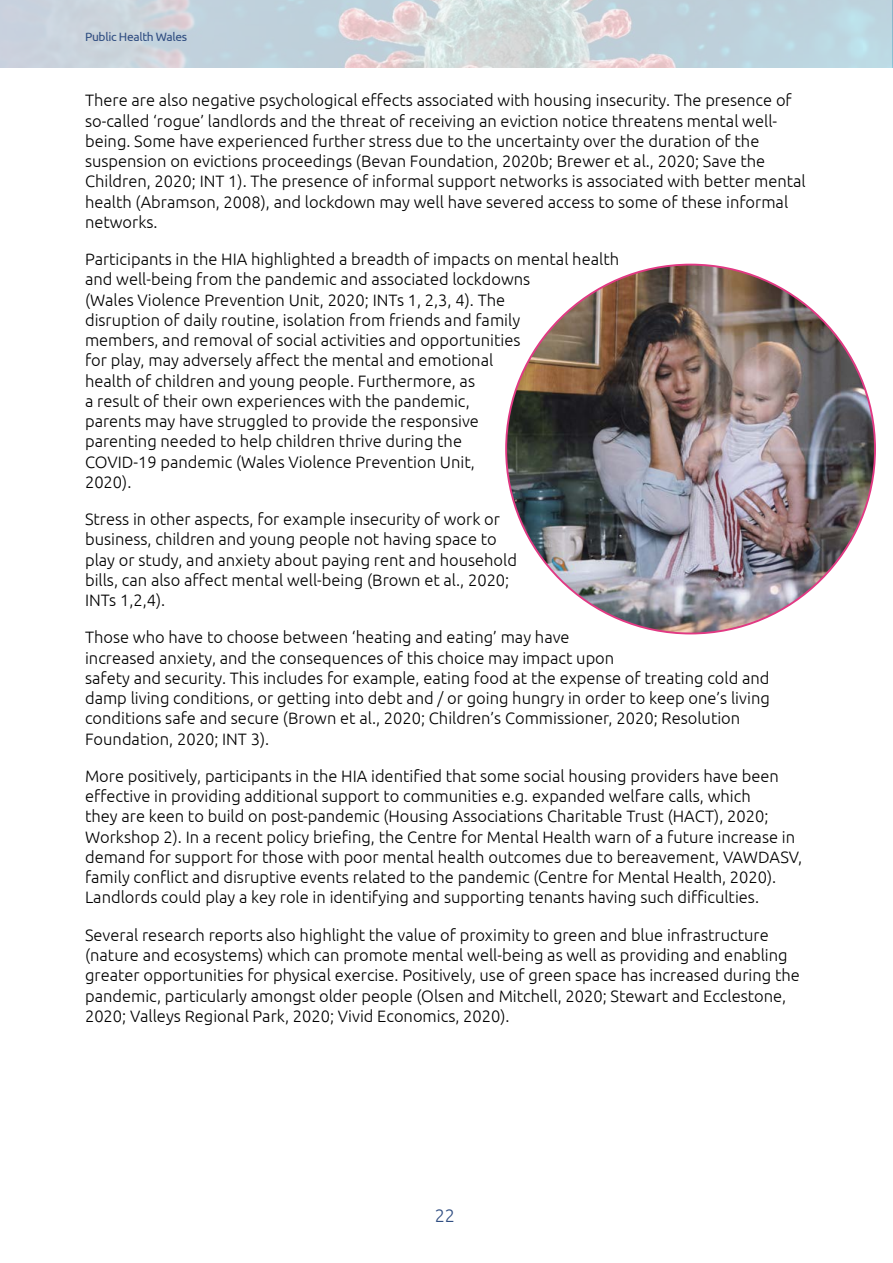
<style>
.page{position:relative;width:893px;height:1263px;background:#fff}
.page>*{position:absolute;margin:0;border:0;box-sizing:border-box;transform-origin:0 0}
.t1{font:300 18px "Ubuntu";color:#304e82}
.Body_copy{font:300 16.5px/20.2px "Ubuntu";color:#000}
.t2{font:12px "Ubuntu";letter-spacing:-.025em;color:#304e82}
</style>
<div class="page">
<img style="left:0;top:0;width:892px;height:67px">
<hr style="left:892px;top:0;width:1px;height:67px;background:#8cb8cb">
<img style="left:506px;top:265px;width:369px;height:368px;border-radius:184px">
<p class="t2" style="left:85px;top:30px;width:104px">Public Health Wales</p>
<p class="Body_copy" style="left:85px;top:90px;width:722px">There are also negative psychological effects associated with housing insecurity. The presence of so-called ‘rogue’ landlords and the threat of receiving an eviction notice threatens mental well&shy;being. Some have experienced further stress due to the uncertainty over the duration of the suspension on evictions proceedings (Bevan Foundation, 2020b; Brewer et al., 2020; Save the Children, 2020; INT 1). The presence of informal support networks is associated with better mental health (Abramson, 2008), and lockdown may well have severed access to some of these informal networks.</p>
<p class="Body_copy" style="left:85px;top:249px;width:536px">Participants in the HIA highlighted a breadth of impacts on mental health and well-being from the pandemic and associated lockdowns<br>(Wales Violence Prevention Unit, 2020; INTs 1, 2,3, 4). The<br>disruption of daily routine, isolation from friends and family<br>members, and removal of social activities and opportunities<br>for play, may adversely affect the mental and emotional<br>health of children and young people. Furthermore, as<br>a result of their own experiences with the pandemic,<br>parents may have struggled to provide the responsive<br>parenting needed to help children thrive during the<br>COVID-19 pandemic (Wales Violence Prevention Unit,<br>2020).</p>
<p class="Body_copy" style="left:85px;top:509px;width:434px">Stress in other aspects, for example insecurity of work or business, children and young people not having space to play or study, and anxiety about paying rent and household bills, can also affect mental well-being (Brown et al., 2020; INTs 1,2,4).</p>
<p class="Body_copy" style="left:85px;top:627px;width:686px">Those who have to choose between ‘heating and eating’ may have<br>increased anxiety, and the consequences of this choice may impact upon<br>safety and security. This includes for example, eating food at the expense of treating cold and damp living conditions, or getting into debt and / or going hungry in order to keep one’s living conditions safe and secure (Brown et al., 2020; Children’s Commissioner, 2020; Resolution Foundation, 2020; INT 3).</p>
<p class="Body_copy" style="left:85px;top:765px;width:719px">More positively, participants in the HIA identified that some social housing providers have been effective in providing additional support to communities e.g. expanded welfare calls, which<br>they are keen to build on post-pandemic (Housing Associations Charitable Trust (HACT), 2020; Workshop 2). In a recent policy briefing, the Centre for Mental Health warn of a future increase in demand for support for those with poor mental health outcomes due to bereavement, VAWDASV, family conflict and disruptive events related to the pandemic (Centre for Mental Health, 2020).<br>Landlords could play a key role in identifying and supporting tenants having such difficulties.</p>
<p class="Body_copy" style="left:85px;top:924px;width:716px">Several research reports also highlight the value of proximity to green and blue infrastructure (nature and ecosystems) which can promote mental well-being as well as providing and enabling greater opportunities for physical exercise. Positively, use of green space has increased during the pandemic, particularly amongst older people (Olsen and Mitchell, 2020; Stewart and Ecclestone, 2020; Valleys Regional Park, 2020; Vivid Economics, 2020).</p>
<p class="t1" style="left:435px;top:1205px;width:22px">22</p>
</div>
